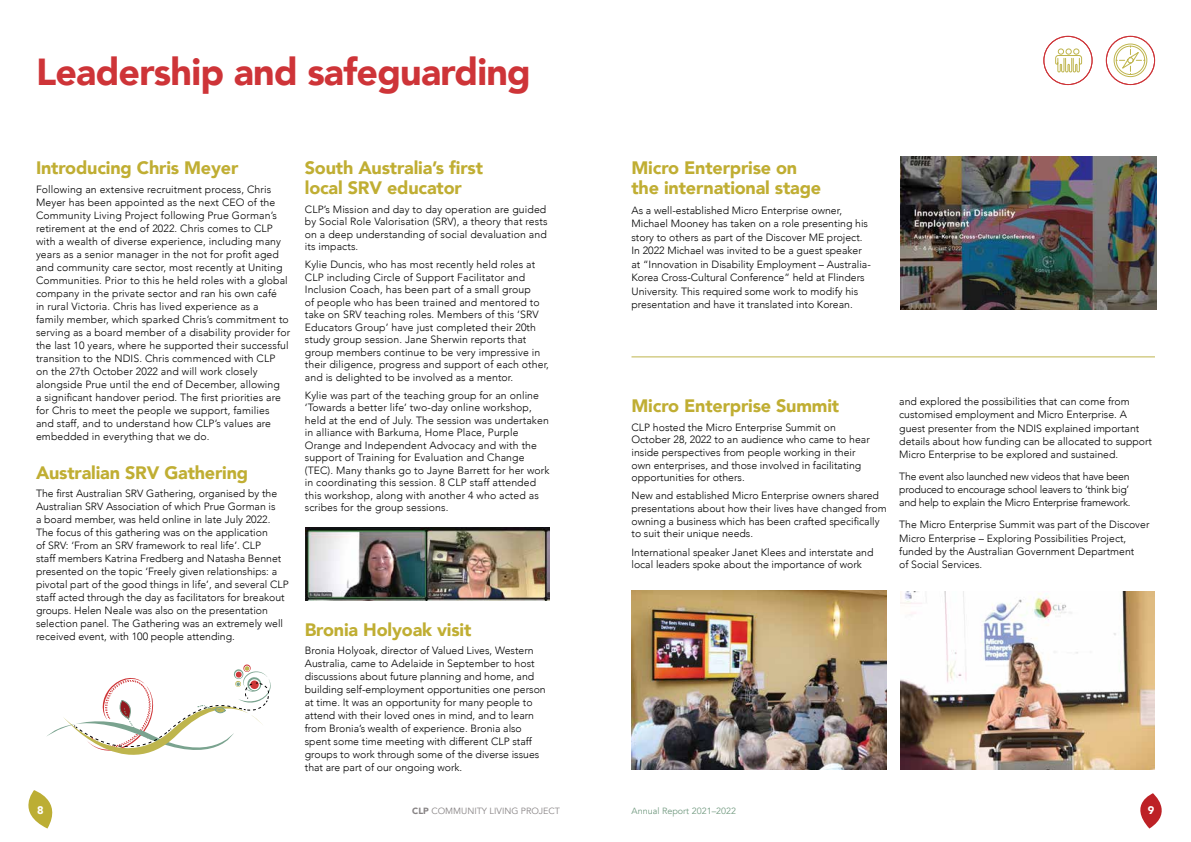
<style>
.page{position:relative;width:1191px;height:842px;background:#fff}
.page>*{position:absolute;margin:0;border:0;box-sizing:border-box;transform-origin:0 0}
.t1{font:900 37.6px "Avenir";letter-spacing:-.02em;color:#ce3438}
.t2{font:900 18px/20px "Avenir";letter-spacing:-.01em;color:#c0ae33}
.t3{font:900 11px "Avenir";color:#fff}
.t4{font:300 10.5px/13px "Avenir";color:#000}
.t5{font:300 10.5px/13.3px "Avenir";letter-spacing:-.02em;color:#000}
.t6{font:9px "Avenir";color:#878384}
.t7{font:9px "Avenir";color:#729a80}
.s1{font-weight:900}
</style>
<div class="page">
<img style="left:900px;top:156px;width:256px;height:153px">
<div style="left:1043px;top:36px;width:49px;height:49px;border:1px solid #ce3438;border-radius:50%"></div>
<svg style="left:1055px;top:48px;width:27px;height:25px"></svg>
<div style="left:1106px;top:36px;width:49px;height:49px;border:1px solid #ce3438;border-radius:50%"></div>
<svg style="left:1113px;top:43px;width:34px;height:34px"></svg>
<hr style="left:631px;top:357px;width:524px;height:1px;background:#beb44c">
<img style="left:631px;top:591px;width:255px;height:178px">
<img style="left:900px;top:592px;width:255px;height:177px">
<img style="left:305px;top:527px;width:244px;height:74px">
<svg style="left:47px;top:664px;width:224px;height:91px"></svg>
<svg style="left:28px;top:790px;width:25px;height:38px"></svg>
<svg style="left:1140px;top:793px;width:22px;height:35px"></svg>
<h1 class="t1" style="left:36px;top:40px;width:496px">Leadership and safeguarding</h1>
<h2 class="t2" style="left:36px;top:158px;width:204px">Introducing Chris Meyer</h2>
<p class="t4" style="left:36px;top:183px;width:256px">Following an extensive recruitment process, Chris Meyer has been appointed as the next CEO of the Community Living Project following Prue Gorman’s retirement at the end of 2022. Chris comes to CLP with a wealth of diverse experience, including many years as a senior manager in the not for profit aged and community care sector, most recently at Uniting Communities. Prior to this he held roles with a global company in the private sector and ran his own café<br>in rural Victoria. Chris has lived experience as a<br>family member, which sparked Chris’s commitment to serving as a board member of a disability provider for the last 10 years, where he supported their successful transition to the NDIS. Chris commenced with CLP on the 27th October 2022 and will work closely alongside Prue until the end of December, allowing<br>a significant handover period. The first priorities are for Chris to meet the people we support, families<br>and staff, and to understand how CLP’s values are embedded in everything that we do.</p>
<h2 class="t2" style="left:36px;top:462px;width:214px">Australian SRV Gathering</h2>
<p class="t4" style="left:36px;top:487px;width:254px">The first Australian SRV Gathering, organised by the Australian SRV Association of which Prue Gorman is<br>a board member, was held online in late July 2022.<br>The focus of this gathering was on the application<br>of SRV: ‘From an SRV framework to real life’. CLP<br>staff members Katrina Fredberg and Natasha Bennet presented on the topic ‘Freely given relationships: a pivotal part of the good things in life’, and several CLP staff acted through the day as facilitators for breakout groups. Helen Neale was also on the presentation selection panel. The Gathering was an extremely well received event, with 100 people attending.</p>
<h2 class="t2" style="left:305px;top:158px;width:180px">South Australia’s first local SRV educator</h2>
<p class="t4" style="left:305px;top:203px;width:244px;line-height:12.5px;text-align:justify">CLP’s Mission and day to day operation are guided by Social Role Valorisation (SRV), a theory that rests on a deep understanding of social devaluation and its impacts.</p>
<p class="t4" style="left:305px;top:258px;width:246px;line-height:12.5px">Kylie Duncis, who has most recently held roles at CLP including Circle of Support Facilitator and Inclusion Coach, has been part of a small group<br>of people who has been trained and mentored to take on SRV teaching roles. Members of this ‘SRV Educators Group’ have just completed their 20th study group session. Jane Sherwin reports that group members continue to be very impressive in their diligence, progress and support of each other, and is delighted to be involved as a mentor.</p>
<p class="t4" style="left:305px;top:389px;width:246px;line-height:12.5px">Kylie was part of the teaching group for an online ‘Towards a better life’ two-day online workshop, held at the end of July. The session was undertaken in alliance with Barkuma, Home Place, Purple Orange and Independent Advocacy and with the support of Training for Evaluation and Change (TEC). Many thanks go to Jayne Barrett for her work in coordinating this session. 8 CLP staff attended this workshop, along with another 4 who acted as scribes for the group sessions.</p>
<h2 class="t2" style="left:305px;top:619px;width:168px">Bronia Holyoak visit</h2>
<p class="t4" style="left:305px;top:644px;width:242px">Bronia Holyoak, director of Valued Lives, Western Australia, came to Adelaide in September to host discussions about future planning and home, and building self-employment opportunities one person at time. It was an opportunity for many people to attend with their loved ones in mind, and to learn from Bronia’s wealth of experience. Bronia also spent some time meeting with different CLP staff groups to work through some of the diverse issues that are part of our ongoing work.</p>
<h2 class="t2" style="left:631px;top:158px;width:191px">Micro Enterprise on the international stage</h2>
<p class="t4" style="left:631px;top:203px;width:241px;line-height:13.5px">As a well-established Micro Enterprise owner, Michael Mooney has taken on a role presenting his story to others as part of the Discover ME project.<br>In 2022 Michael was invited to be a guest speaker at “Innovation in Disability Employment – Australia-Korea Cross-Cultural Conference” held at Flinders University. This required some work to modify his presentation and have it translated into Korean.</p>
<h2 class="t2" style="left:631px;top:396px;width:209px">Micro Enterprise Summit</h2>
<p class="t4" style="left:631px;top:421px;width:240px;line-height:12.6px">CLP hosted the Micro Enterprise Summit on October 28, 2022 to an audience who came to hear inside perspectives from people working in their own enterprises, and those involved in facilitating opportunities for others.</p>
<p class="t4" style="left:631px;top:489px;width:257px;line-height:12.6px">New and established Micro Enterprise owners shared presentations about how their lives have changed from owning a business which has been crafted specifically to suit their unique needs.</p>
<p class="t4" style="left:631px;top:546px;width:243px;line-height:12.6px">International speaker Janet Klees and interstate and local leaders spoke about the importance of work</p>
<p class="t4" style="left:899px;top:395px;width:254px;line-height:13.3px">and explored the possibilities that can come from customised employment and Micro Enterprise. A guest presenter from the NDIS explained important details about how funding can be allocated to support Micro Enterprise to be explored and sustained.</p>
<p class="t5" style="left:899px;top:470px;width:233px">The event also launched new videos that have been produced to encourage school leavers to ‘think big’ and help to explain the Micro Enterprise framework.</p>
<p class="t4" style="left:899px;top:518px;width:252px;line-height:13.3px">The Micro Enterprise Summit was part of the Discover Micro Enterprise – Exploring Possibilities Project, funded by the Australian Government Department<br>of Social Services.</p>
<p class="t3" style="left:37px;top:800px;width:8px">8</p>
<p class="t6" style="left:412px;top:805px;width:149px"><span class="s1">CLP</span> COMMUNITY LIVING PROJECT</p>
<p class="t7" style="left:631px;top:805px;width:106px">Annual Report 2021–2022</p>
<p class="t3" style="left:1147px;top:800px;width:8px">9</p>
</div>
